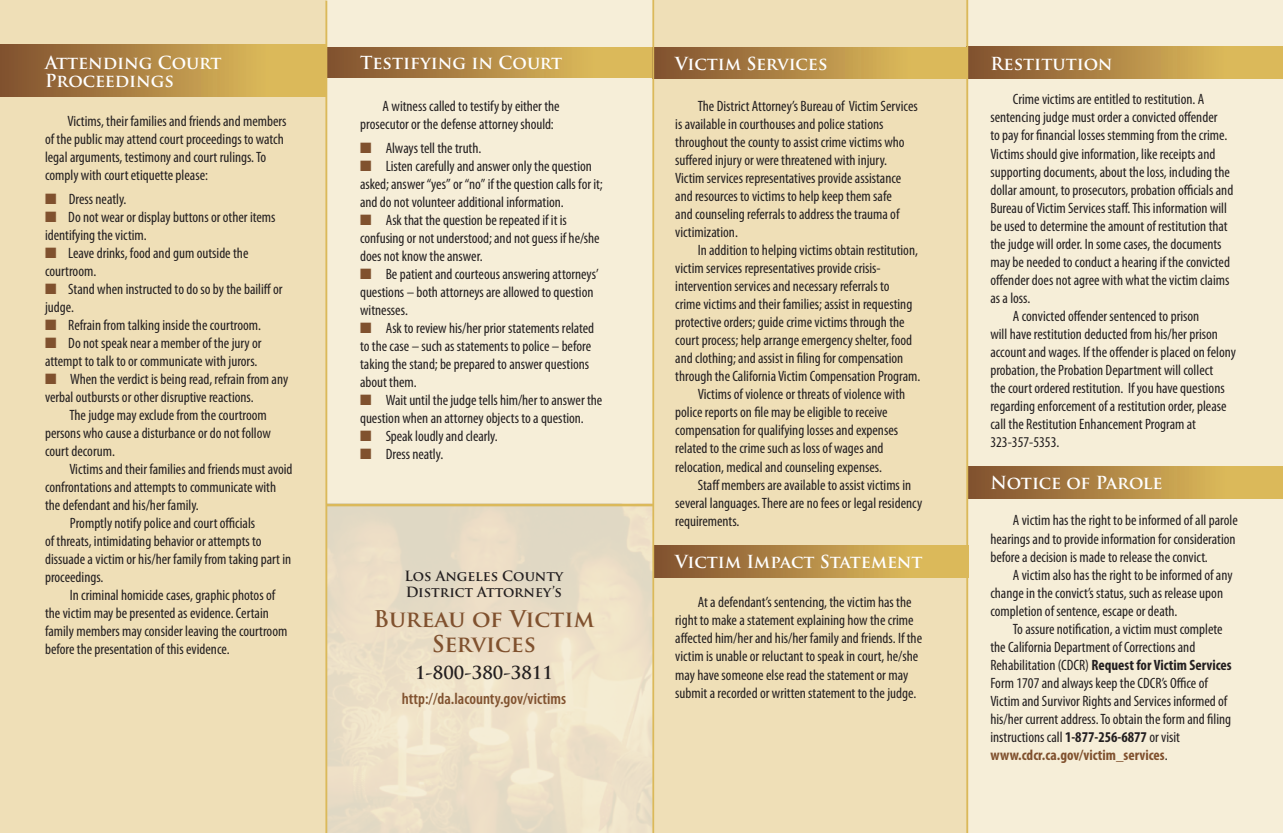
<style>
.page{position:relative;width:1283px;height:833px;background:#fff}
.page>*{position:absolute;margin:0;border:0;box-sizing:border-box;transform-origin:0 0}
.t1{font:700 22.5px "Trajan Pro";letter-spacing:-.005em;color:#80512e}
.t2{font:700 17.5px/17.5px "Trajan Pro";color:#fff}
.t3{font:700 17.5px "Trajan Pro";color:#231f20}
.t4{font:600 condensed 16.25px "Myriad Pro";color:#80512e}
.t5{font:condensed 15px/18px "Myriad Pro";color:#231f20}
.t6{font:700 condensed 15px "Myriad Pro";color:#80512e}
.t7{font:700 13.75px "Trajan Pro";color:#231f20}
.s1{color:#80512e}
.s2{font-weight:700}
.s3{font-weight:400;color:#231f20}
</style>
<div class="page">
<div style="left:0;top:0;width:332px;height:832px;background:#efdfb7"></div>
<svg style="left:326px;top:0;width:326px;height:832px;background:#f1e7d1"></svg>
<div style="left:652px;top:0;width:315px;height:832px;background:#efdfb7"></div>
<div style="left:967px;top:0;width:315px;height:832px;background:#f6eed8"></div>
<div style="left:326px;top:47px;width:327px;height:31px;background:linear-gradient(to right,#825230,#e9c861)"></div>
<div style="left:966px;top:46px;width:316px;height:32px;background:linear-gradient(to right,#825230,#e8c760)"></div>
<div style="left:0;top:45px;width:327px;height:51px;background:linear-gradient(to right,#825230,#e9c861)"></div>
<div style="left:967px;top:467px;width:315px;height:31px;background:linear-gradient(to right,#82522f,#e9c860)"></div>
<div style="left:653px;top:545px;width:315px;height:32px;background:linear-gradient(to right,#825230,#e9c860)"></div>
<div style="left:652px;top:47px;width:314px;height:31px;background:linear-gradient(to right,#825230,#e8c760)"></div>
<hr style="left:326px;top:504px;width:327px;height:2px;background:#dbb95a">
<hr style="left:325px;top:1px;width:2px;height:831px;background:#dbb95a">
<hr style="left:652px;top:0;width:2px;height:832px;background:#dbb95a">
<hr style="left:966px;top:0;width:2px;height:832px;background:#dbb95a">
<p class="t2" style="left:45px;top:54px;width:178px">Attending Court<br>Proceedings</p>
<p class="t5" style="left:45px;top:112px;width:243px;text-indent:22px">Victims, their families and friends and members of the public may attend court proceedings to watch legal arguments, testimony and court rulings. To comply with court etiquette please:</p>
<p class="t5" style="left:45px;top:190px;width:83px"><span class="s1">■</span> Dress neatly.</p>
<p class="t5" style="left:45px;top:208px;width:232px"><span class="s1">■</span> Do not wear or display buttons or other items identifying the victim.</p>
<p class="t5" style="left:45px;top:244px;width:205px"><span class="s1">■</span> Leave drinks, food and gum outside the courtroom.</p>
<p class="t5" style="left:45px;top:280px;width:239px"><span class="s1">■</span> Stand when instructed to do so by the bailiff or judge.</p>
<p class="t5" style="left:45px;top:316px;width:218px"><span class="s1">■</span> Refrain from talking inside the courtroom.</p>
<p class="t5" style="left:45px;top:334px;width:218px"><span class="s1">■</span> Do not speak near a member of the jury or attempt to talk to or communicate with jurors.</p>
<p class="t5" style="left:45px;top:370px;width:245px"><span class="s1">■</span> When the verdict is being read, refrain from any verbal outbursts or other disruptive reactions.</p>
<p class="t5" style="left:45px;top:406px;width:227px;text-indent:24px">The judge may exclude from the courtroom persons who cause a disturbance or do not follow court decorum.</p>
<p class="t5" style="left:45px;top:460px;width:249px;text-indent:24px">Victims and their families and friends must avoid confrontations and attempts to communicate with the defendant and his/her family.</p>
<p class="t5" style="left:45px;top:514px;width:248px;text-indent:25px">Promptly notify police and court officials<br>of threats, intimidating behavior or attempts to dissuade a victim or his/her family from taking part in proceedings.</p>
<p class="t5" style="left:45px;top:586px;width:244px;text-indent:25px">In criminal homicide cases, graphic photos of the victim may be presented as evidence. Certain family members may consider leaving the courtroom before the presentation of this evidence.</p>
<p class="t2" style="left:360px;top:54px;width:204px">Testifying in Court</p>
<p class="t5" style="left:360px;top:97px;width:201px;text-indent:22px">A witness called to testify by either the prosecutor or the defense attorney should:</p>
<p class="t5" style="left:360px;top:138px;width:123px"><span class="s1">■</span> Always tell the truth.</p>
<p class="t5" style="left:360px;top:156px;width:244px"><span class="s1">■</span> Listen carefully and answer only the question asked; answer “yes” or “no” if the question calls for it; and do not volunteer additional information.</p>
<p class="t5" style="left:360px;top:210px;width:241px"><span class="s1">■</span> Ask that the question be repeated if it is confusing or not understood; and not guess if he/she does not know the answer.</p>
<p class="t5" style="left:360px;top:264px;width:240px"><span class="s1">■</span> Be patient and courteous answering attorneys’ questions – both attorneys are allowed to question witnesses.</p>
<p class="t5" style="left:360px;top:318px;width:236px"><span class="s1">■</span> Ask to review his/her prior statements related to the case – such as statements to police – before taking the stand; be prepared to answer questions about them.</p>
<p class="t5" style="left:360px;top:390px;width:244px"><span class="s1">■</span> Wait until the judge tells him/her to answer the question when an attorney objects to a question.</p>
<p class="t5" style="left:360px;top:426px;width:139px"><span class="s1">■</span> Speak loudly and clearly.</p>
<p class="t5" style="left:360px;top:444px;width:85px"><span class="s1">■</span> Dress neatly.</p>
<p class="t7" style="left:404px;top:567px;width:160px">Los Angeles County</p>
<p class="t7" style="left:406px;top:584px;width:158px">District Attorney’s</p>
<p class="t1" style="left:373px;top:605px;width:223px">Bureau of Victim</p>
<p class="t1" style="left:432px;top:629px;width:106px">Services</p>
<p class="t3" style="left:415px;top:661px;width:139px">1-800-380-3811</p>
<p class="t4" style="left:402px;top:688px;width:166px">http://da.lacounty.gov/victims</p>
<p class="t2" style="left:675px;top:55px;width:154px">Victim Services</p>
<p class="t5" style="left:675px;top:97px;width:244px;text-indent:22px">The District Attorney’s Bureau of Victim Services is available in courthouses and police stations throughout the county to assist crime victims who suffered injury or were threatened with injury.<br>Victim services representatives provide assistance and resources to victims to help keep them safe<br>and counseling referrals to address the trauma of victimization.</p>
<p class="t5" style="left:675px;top:241px;width:247px;text-indent:22px">In addition to helping victims obtain restitution, victim services representatives provide crisis&shy;intervention services and necessary referrals to<br>crime victims and their families; assist in requesting protective orders; guide crime victims through the court process; help arrange emergency shelter, food and clothing; and assist in filing for compensation through the California Victim Compensation Program.</p>
<p class="t5" style="left:675px;top:385px;width:231px;text-indent:22px">Victims of violence or threats of violence with police reports on file may be eligible to receive compensation for qualifying losses and expenses related to the crime such as loss of wages and relocation, medical and counseling expenses.</p>
<p class="t5" style="left:675px;top:475px;width:248px;text-indent:22px">Staff members are available to assist victims in several languages. There are no fees or legal residency requirements.</p>
<p class="t2" style="left:675px;top:552px;width:249px">Victim Impact Statement</p>
<p class="t5" style="left:675px;top:593px;width:248px;text-indent:22px">At a defendant’s sentencing, the victim has the right to make a statement explaining how the crime affected him/her and his/her family and friends. If the victim is unable or reluctant to speak in court, he/she may have someone else read the statement or may submit a recorded or written statement to the judge.</p>
<p class="t2" style="left:990px;top:55px;width:124px">Restitution</p>
<p class="t5" style="left:990px;top:90px;width:244px;text-indent:22px">Crime victims are entitled to restitution. A sentencing judge must order a convicted offender<br>to pay for financial losses stemming from the crime.<br>Victims should give information, like receipts and supporting documents, about the loss, including the dollar amount, to prosecutors, probation officials and Bureau of Victim Services staff. This information will be used to determine the amount of restitution that the judge will order. In some cases, the documents may be needed to conduct a hearing if the convicted offender does not agree with what the victim claims as a loss.</p>
<p class="t5" style="left:990px;top:306px;width:247px;text-indent:22px">A convicted offender sentenced to prison<br>will have restitution deducted from his/her prison account and wages. If the offender is placed on felony probation, the Probation Department will collect<br>the court ordered restitution. If you have questions regarding enforcement of a restitution order, please call the Restitution Enhancement Program at 323-357-5353.</p>
<p class="t2" style="left:990px;top:474px;width:174px">Notice of Parole</p>
<p class="t5" style="left:990px;top:511px;width:249px;text-indent:22px">A victim has the right to be informed of all parole hearings and to provide information for consideration before a decision is made to release the convict.</p>
<p class="t5" style="left:990px;top:565px;width:244px;text-indent:22px">A victim also has the right to be informed of any change in the convict’s status, such as release upon completion of sentence, escape or death.</p>
<p class="t5" style="left:990px;top:619px;width:243px;text-indent:22px">To assure notification, a victim must complete the California Department of Corrections and Rehabilitation (CDCR) <span class="s2">Request for Victim Services </span>Form 1707 and always keep the CDCR’s Office of Victim and Survivor Rights and Services informed of his/her current address. To obtain the form and filing instructions call <span class="s2">1-877-256-6877</span> or visit</p>
<p class="t6" style="left:990px;top:745px;width:179px">www.cdcr.ca.gov/victim_services<span class="s3">.</span></p>
</div>
